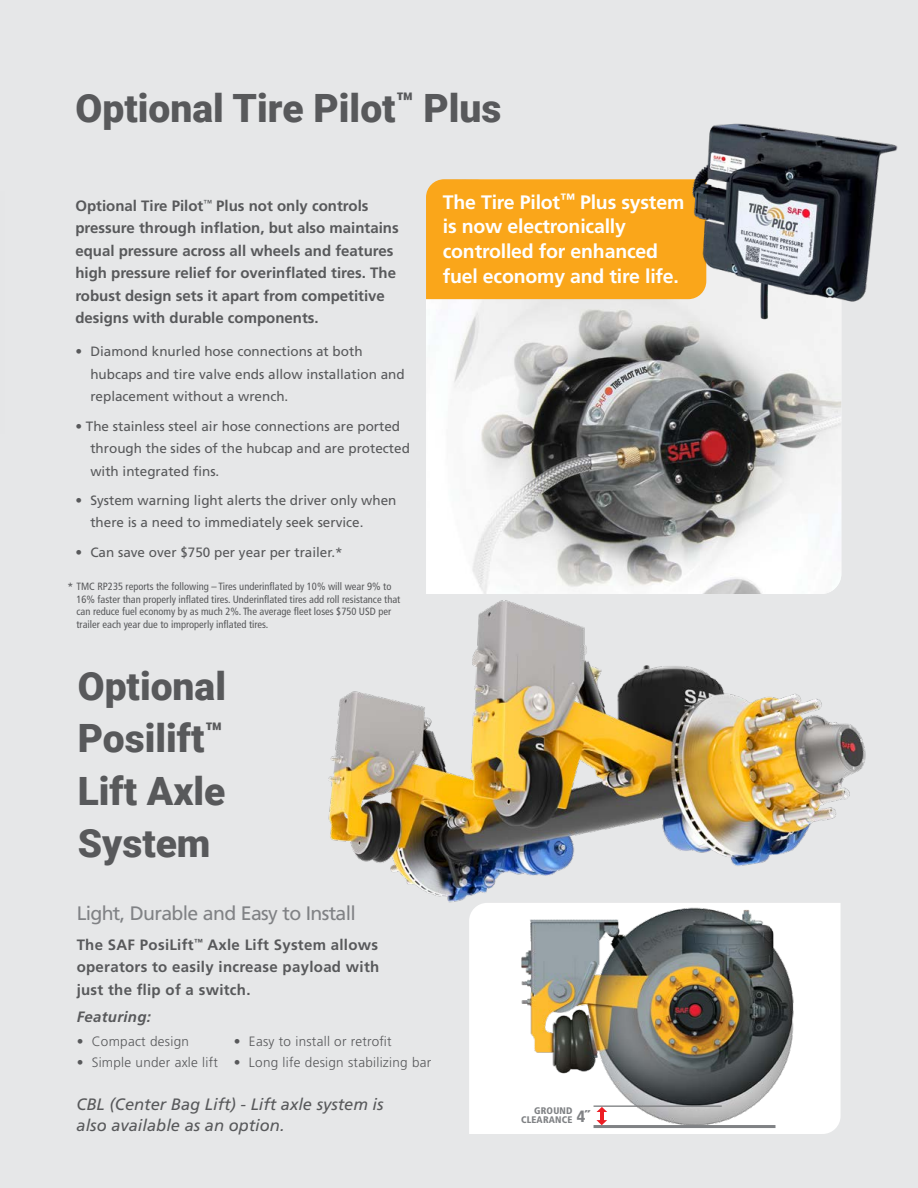
<style>
.page{position:relative;width:918px;height:1188px;background:#e6e7e8}
.page>*{position:absolute;margin:0;border:0;box-sizing:border-box;transform-origin:0 0}
.t1{font:900 39px/52.5px "Roboto";color:#58595b;text-align:justify}
.t2{font:700 19.5px/24.8px "Frutiger LT Std";letter-spacing:-.01em;color:#fff}
.t3{font:19.5px "Frutiger LT Std";letter-spacing:-.035em;color:#808285}
.t4{font:italic 16.5px/21px "Frutiger LT Std";color:#58595b}
.t5{font:700 15px/22.5px "Frutiger LT Std";color:#58595b}
.t6{font:italic 700 15px "Frutiger LT Std";letter-spacing:.02em;color:#58595b}
.t7{font:13.5px/22.5px "Frutiger LT Std";color:#58595b}
.t8{font:300 13.5px "Frutiger LT Std";letter-spacing:.02em;color:#58595b}
.t9{font:condensed 10.5px/12.6px "Frutiger LT Std";color:#58595b}
.t10{font:900 condensed 9.6px/9.6px "Frutiger LT Std";letter-spacing:.02em;color:#808285;text-align:center}
.s1{font-stretch:normal}
.s2{font-size:16.35px}
</style>
<div class="page">
<img style="left:328px;top:600px;width:538px;height:303px">
<div style="left:469px;top:903px;width:31px;height:231px;background:#fff"></div>
<img style="left:500px;top:903px;width:341px;height:231px">
<img style="left:426px;top:299px;width:415px;height:295px">
<div style="left:426px;top:179px;width:251px;height:120px;background:#faa61a"></div>
<hr style="left:594px;top:1125px;width:181px;height:3px;background:#808285">
<hr style="left:594px;top:1105px;width:128px;height:2px;background:#808285">
<svg style="left:596px;top:1107px;width:11px;height:18px"></svg>
<img style="left:677px;top:123px;width:221px;height:215px">
<h1 class="t1" style="left:76px;top:81px;width:427px">Optional Tire Pilot<sup>™</sup> Plus</h1>
<p class="t5" style="left:75px;top:194px;width:325px">Optional Tire Pilot<sup>™</sup> Plus not only controls pressure through inflation, but also maintains equal pressure across all wheels and features high pressure relief for overinflated tires. The robust design sets it apart from competitive designs with durable components.</p>
<p class="t7" style="left:90px;top:340px;width:316px;text-indent:-15px">• Diamond knurled hose connections at both hubcaps and tire valve ends allow installation and replacement without a wrench.</p>
<p class="t7" style="left:90px;top:415px;width:321px;text-indent:-15px">• The stainless steel air hose connections are ported through the sides of the hubcap and are protected with integrated fins.</p>
<p class="t7" style="left:90px;top:489px;width:308px;text-indent:-15px">• System warning light alerts the driver only when there is a need to immediately seek service.</p>
<p class="t7" style="left:75px;top:541px;width:269px">• Can save over $750 per year per trailer.*</p>
<p class="t9" style="left:76px;top:580px;width:325px;text-indent:-9px"><span class="s1">*</span> TMC RP235 reports the following – Tires underinflated by 10% will wear 9% to 16% faster than properly inflated tires. Underinflated tires add roll resistance that can reduce fuel economy by as much 2%. The average fleet loses $750 USD per trailer each year due to improperly inflated tires.</p>
<h1 class="t1" style="left:78px;top:658px;width:150px">Optional Posilift<sup>™ </sup>Lift Axle System</h1>
<h2 class="t2" style="left:443px;top:189px;width:243px">The Tire Pilot<sup>™</sup> Plus system is now electronically controlled for enhanced fuel economy and tire life.</h2>
<h2 class="t3" style="left:77px;top:902px;width:281px">Light, Durable and Easy to Install</h2>
<p class="t5" style="left:77px;top:933px;width:304px;text-align:justify">The SAF PosiLift<sup>™</sup> Axle Lift System allows operators to easily increase payload with just the flip of a switch.</p>
<p class="t6" style="left:77px;top:1008px;width:76px">Featuring:</p>
<p class="t8" style="left:77px;top:1034px;width:114px">• Compact design</p>
<p class="t8" style="left:77px;top:1055px;width:143px">• Simple under axle lift</p>
<p class="t8" style="left:234px;top:1034px;width:159px">• Easy to install or retrofit</p>
<p class="t8" style="left:234px;top:1055px;width:199px">• Long life design stabilizing bar</p>
<p class="t4" style="left:76px;top:1094px;width:309px">CBL (Center Bag Lift) - Lift axle system is also available as an option.</p>
<p class="t10" style="left:521px;top:1105px;width:70px">GROUND<br>CLEARANCE <span class="s2">4˝</span></p>
</div>
